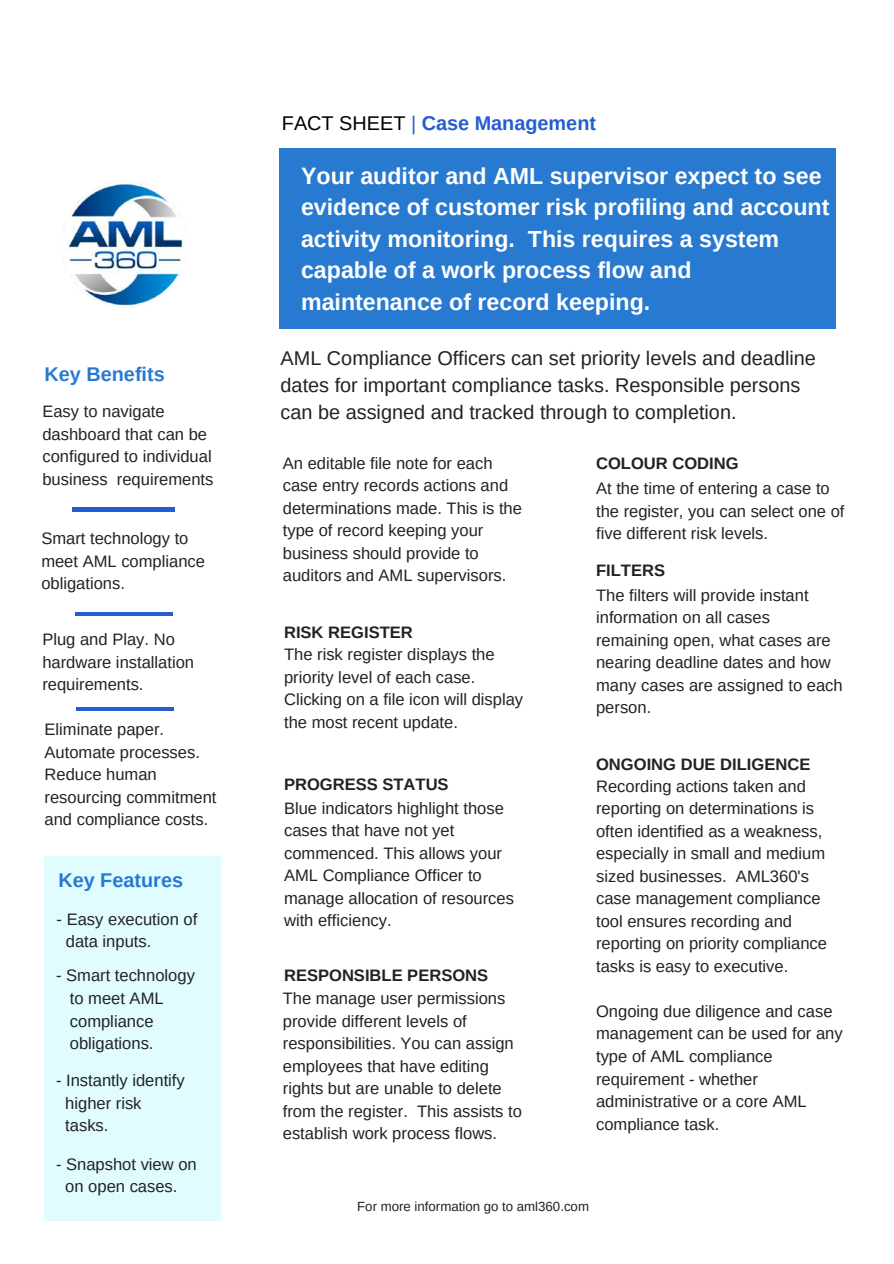
<style>
.page{position:relative;width:894px;height:1264px;background:#fff}
.page>*{position:absolute;margin:0;border:0;box-sizing:border-box;transform-origin:0 0}
.t1{font:700 23.25px/31.5px "Arimo";color:#fff}
.t2{font:19.8px/27px "Arimo";color:#222}
.t3{font:700 19.8px "Arimo";color:#255dd0}
.t4{font:700 19.8px "Arimo";color:#277ad0}
.t5{font:16.5px/22.5px "Arimo";color:#222}
.t6{font:700 16.5px "Arimo";color:#222}
.t7{font:13.2px "Arimo";color:#222}
.s1{font-weight:400;color:#000}
.s2{font-weight:400}
</style>
<div class="page">
<img style="left:62px;top:182px;width:124px;height:125px">
<div style="left:279px;top:149px;width:556px;height:180px;background:#277ad0"></div>
<div style="left:44px;top:856px;width:176px;height:364px;background:#e0fcff"></div>
<hr style="left:76px;top:707px;width:97px;height:3px;background:#255dd0">
<hr style="left:75px;top:612px;width:98px;height:4px;background:#255dd0">
<hr style="left:73px;top:507px;width:102px;height:4px;background:#255dd0">
<p class="t4" style="left:44px;top:362px;width:122px">Key Benefits</p>
<p class="t5" style="left:42px;top:400px;width:172px">Easy to navigate dashboard that can be configured to individual business requirements</p>
<p class="t5" style="left:41px;top:527px;width:165px">Smart technology to meet AML compliance obligations.</p>
<p class="t5" style="left:42px;top:628px;width:153px">Plug and Play. No hardware installation requirements.</p>
<p class="t5" style="left:44px;top:718px;width:173px">Eliminate paper.<br>Automate processes.<br>Reduce human resourcing commitment and compliance costs.</p>
<p class="t4" style="left:58px;top:868px;width:126px">Key Features</p>
<p class="t5" style="left:66px;top:907px;width:133px;text-indent:-9px">- Easy execution of data inputs.</p>
<p class="t5" style="left:70px;top:964px;width:127px;text-indent:-14px">- Smart technology to meet AML compliance obligations.</p>
<p class="t5" style="left:65px;top:1069px;width:121px;text-indent:-9px">- Instantly identify higher risk tasks.</p>
<p class="t5" style="left:65px;top:1152px;width:133px;text-indent:-9px">- Snapshot view on on open cases.</p>
<p class="t3" style="left:282px;top:112px;width:315px"><span class="s1">FACT SHEET</span> <span class="s2">|</span> Case Management</p>
<h1 class="t1" style="left:301px;top:160px;width:529px">Your auditor and AML supervisor expect to see evidence of customer risk profiling and account activity monitoring. This requires a system capable of a work process flow and maintenance of record keeping.</h1>
<p class="t2" style="left:280px;top:344px;width:536px">AML Compliance Officers can set priority levels and deadline dates for important compliance tasks. Responsible persons can be assigned and tracked through to completion.</p>
<p class="t5" style="left:283px;top:451px;width:240px">An editable file note for each case entry records actions and determinations made. This is the type of record keeping your business should provide to auditors and AML supervisors.</p>
<p class="t6" style="left:284px;top:623px;width:130px">RISK REGISTER</p>
<p class="t5" style="left:284px;top:643px;width:240px">The risk register displays the priority level of each case.<br>Clicking on a file icon will display the most recent update.</p>
<p class="t6" style="left:284px;top:775px;width:166px">PROGRESS STATUS</p>
<p class="t5" style="left:284px;top:796px;width:231px">Blue indicators highlight those cases that have not yet commenced. This allows your<br>AML Compliance Officer to manage allocation of resources with efficiency.</p>
<p class="t6" style="left:284px;top:966px;width:205px">RESPONSIBLE PERSONS</p>
<p class="t5" style="left:283px;top:987px;width:240px">The manage user permissions provide different levels of responsibilities. You can assign employees that have editing rights but are unable to delete from the register. This assists to establish work process flows.</p>
<p class="t6" style="left:596px;top:453px;width:144px">COLOUR CODING</p>
<p class="t5" style="left:596px;top:477px;width:250px">At the time of entering a case to the register, you can select one of five different risk levels.</p>
<p class="t6" style="left:596px;top:561px;width:70px">FILTERS</p>
<p class="t5" style="left:596px;top:583px;width:248px">The filters will provide instant information on all cases remaining open, what cases are nearing deadline dates and how many cases are assigned to each person.</p>
<p class="t6" style="left:596px;top:754px;width:216px">ONGOING DUE DILIGENCE</p>
<p class="t5" style="left:596px;top:774px;width:232px">Recording actions taken and reporting on determinations is often identified as a weakness, especially in small and medium sized businesses. AML360's case management compliance tool ensures recording and reporting on priority compliance tasks is easy to executive.</p>
<p class="t5" style="left:596px;top:999px;width:248px">Ongoing due diligence and case management can be used for any type of AML compliance requirement - whether administrative or a core AML compliance task.</p>
<p class="t7" style="left:357px;top:1198px;width:233px">For more information go to aml360.com</p>
</div>
